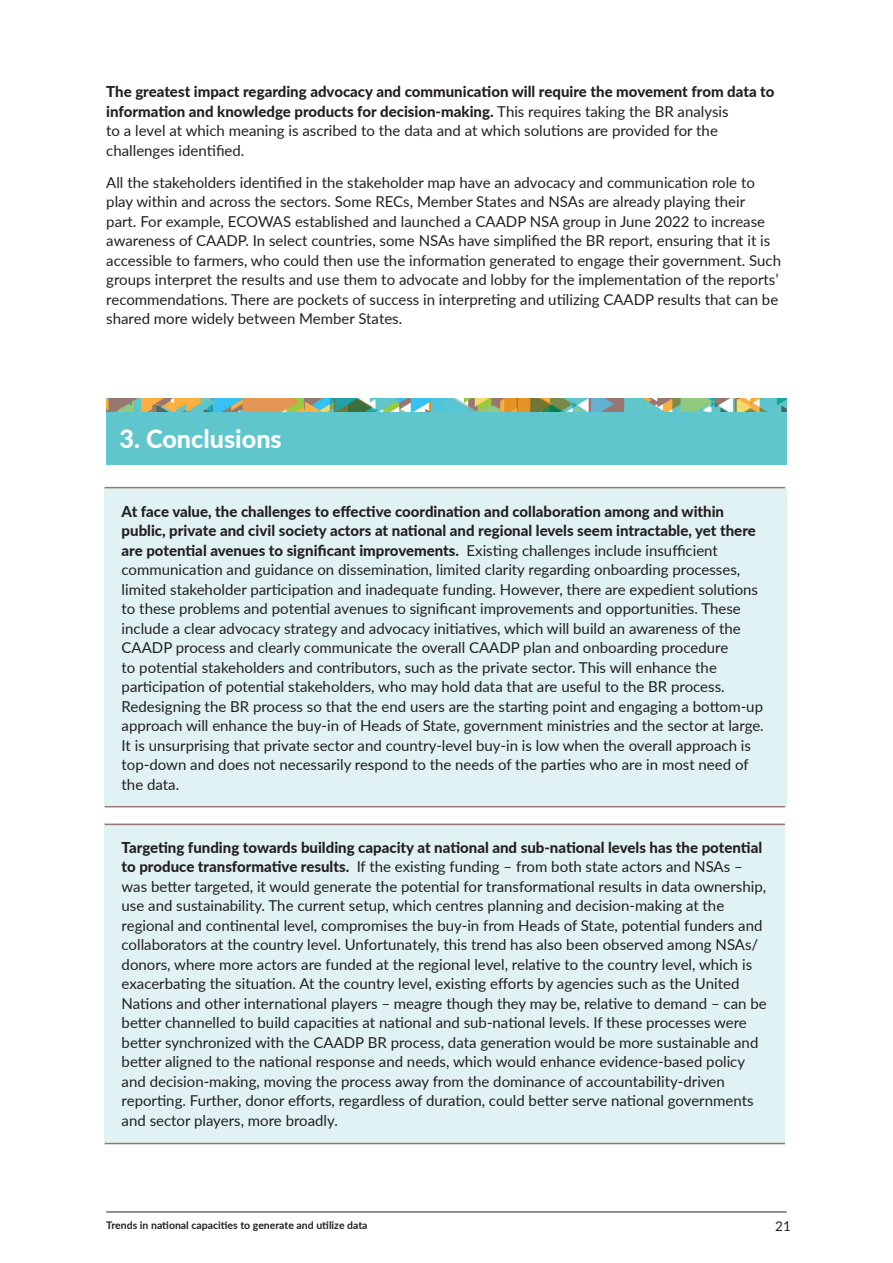
<style>
.page{position:relative;width:893px;height:1263px;background:#fff}
.page>*{position:absolute;margin:0;border:0;box-sizing:border-box;transform-origin:0 0}
.t1{font:800 25.2px "Lato";color:#fff}
.t2{font:15px/19.5px "Lato";color:#231f20}
.t3{font:800 15px/19.5px "Lato";color:#231f20}
.t4{font:13.5px "Lato";color:#231f20}
.t5{font:700 10.5px "Lato";color:#231f20}
.s1{font-weight:400}
.s2{font-weight:800}
</style>
<div class="page">
<hr style="left:106px;top:1212px;width:681px;height:1px;background:#231f20">
<div style="left:106px;top:411px;width:681px;height:53px;background:#5ec6cc"></div>
<img style="left:106px;top:398px;width:681px;height:13px">
<div style="left:105px;top:488px;width:682px;height:319px;background:#e0f2f3"></div>
<hr style="left:105px;top:487px;width:680px;height:1px;background:#977771">
<hr style="left:105px;top:806px;width:680px;height:1px;background:#977771">
<div style="left:105px;top:824px;width:680px;height:319px;background:#e0f2f3"></div>
<hr style="left:105px;top:824px;width:680px;height:1px;background:#977771">
<hr style="left:105px;top:1143px;width:680px;height:1px;background:#977771">
<p class="t3" style="left:106px;top:81px;width:670px">The greatest impact regarding advocacy and communication will require the movement from data to information and knowledge products for decision-making. <span class="s1">This requires taking the BR analysis<br>to a level at which meaning is ascribed to the data and at which solutions are provided for the challenges identified.</span></p>
<p class="t2" style="left:106px;top:172px;width:676px">All the stakeholders identified in the stakeholder map have an advocacy and communication role to play within and across the sectors. Some RECs, Member States and NSAs are already playing their<br>part. For example, ECOWAS established and launched a CAADP NSA group in June 2022 to increase awareness of CAADP. In select countries, some NSAs have simplified the BR report, ensuring that it is accessible to farmers, who could then use the information generated to engage their government. Such groups interpret the results and use them to advocate and lobby for the implementation of the reports’ recommendations. There are pockets of success in interpreting and utilizing CAADP results that can be shared more widely between Member States.</p>
<h1 class="t1" style="left:119px;top:420px;width:164px">3. Conclusions</h1>
<p class="t2" style="left:122px;top:501px;width:644px"><span class="s2">At face value, the challenges to effective coordination and collaboration among and within public, private and civil society actors at national and regional levels seem intractable, yet there are potential avenues to significant improvements.</span> Existing challenges include insufficient communication and guidance on dissemination, limited clarity regarding onboarding processes, limited stakeholder participation and inadequate funding. However, there are expedient solutions to these problems and potential avenues to significant improvements and opportunities. These include a clear advocacy strategy and advocacy initiatives, which will build an awareness of the CAADP process and clearly communicate the overall CAADP plan and onboarding procedure<br>to potential stakeholders and contributors, such as the private sector. This will enhance the participation of potential stakeholders, who may hold data that are useful to the BR process.<br>Redesigning the BR process so that the end users are the starting point and engaging a bottom-up approach will enhance the buy-in of Heads of State, government ministries and the sector at large.<br>It is unsurprising that private sector and country-level buy-in is low when the overall approach is top-down and does not necessarily respond to the needs of the parties who are in most need of the data.</p>
<p class="t2" style="left:122px;top:837px;width:647px"><span class="s2">Targeting funding towards building capacity at national and sub-national levels has the potential to produce transformative results.</span> If the existing funding – from both state actors and NSAs – was better targeted, it would generate the potential for transformational results in data ownership, use and sustainability. The current setup, which centres planning and decision-making at the regional and continental level, compromises the buy-in from Heads of State, potential funders and collaborators at the country level. Unfortunately, this trend has also been observed among NSAs/ donors, where more actors are funded at the regional level, relative to the country level, which is exacerbating the situation. At the country level, existing efforts by agencies such as the United Nations and other international players – meagre though they may be, relative to demand – can be better channelled to build capacities at national and sub-national levels. If these processes were better synchronized with the CAADP BR process, data generation would be more sustainable and better aligned to the national response and needs, which would enhance evidence-based policy and decision-making, moving the process away from the dominance of accountability-driven reporting. Further, donor efforts, regardless of duration, could better serve national governments and sector players, more broadly.</p>
<p class="t5" style="left:106px;top:1217px;width:263px">Trends in national capacities to generate and utilize data</p>
<p class="t4" style="left:775px;top:1217px;width:17px">21</p>
</div>
